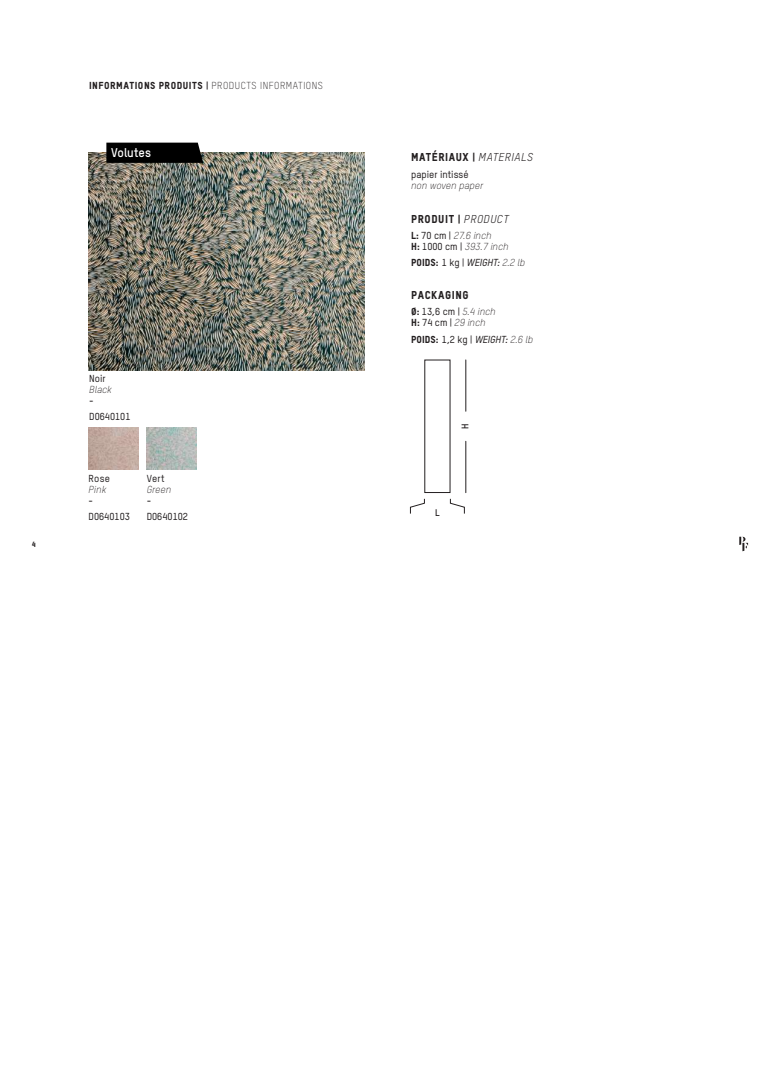
<style>
.page{position:relative;width:780px;height:1088px;background:#fff}
.page>*{position:absolute;margin:0;border:0;box-sizing:border-box;transform-origin:0 0}
.t1{font:700 12.5px "TSTAR";letter-spacing:.005em;color:#fff}
.t2{font:11.25px "TSTAR Headline";letter-spacing:.05em;color:#231f20}
.t3{font:italic 300 10px/11.2px "TSTAR";color:#231f20}
.t4{font:500 10px "TSTAR";color:#231f20}
.t5{font:italic 500 10px "TSTAR";color:#231f20}
.t6{font:10px "TSTAR Headline";letter-spacing:.05em;color:#231f20}
.t7{font:700 10px "TSTAR";color:#231f20}
.t8{font:700 9.5px "TSTAR";color:#231f20}
.t9{font:7.5px "TSTAR Headline";color:#231f20}
.s1{font-family:"TSTAR";font-weight:700}
.s2{font-family:"TSTAR";font-weight:300}
.s3{font-family:"TSTAR";font-style:italic}
.s4{font-family:"TSTAR Headline";font-weight:400;font-style:normal}
.s5{font-weight:500;font-style:normal}
.s6{font-style:normal}
.s7{font-weight:300}
</style>
<div class="page">
<svg style="left:739px;top:537px;width:9px;height:14px"></svg>
<img style="left:89px;top:153px;width:275px;height:218px">
<svg style="left:106px;top:143px;width:97px;height:20px"></svg>
<img style="left:89px;top:427px;width:49px;height:42px">
<img style="left:147px;top:427px;width:49px;height:42px">
<svg style="left:450px;top:498px;width:15px;height:16px"></svg>
<svg style="left:410px;top:498px;width:15px;height:16px"></svg>
<hr style="left:465px;top:441px;width:1px;height:52px;background:#231f20">
<hr style="left:465px;top:360px;width:1px;height:51px;background:#231f20">
<p class="t6" style="left:89px;top:79px;width:235px">INFORMATIONS PRODUITS <span class="s1">|</span> <span class="s2">PRODUCTS INFORMATIONS</span></p>
<p class="t1" style="left:111px;top:145px;width:41px">Volutes</p>
<p class="t9" style="left:32px;top:539px;width:5px">4</p>
<p class="t4" style="left:89px;top:372px;width:18px">Noir</p>
<p class="t3" style="left:89px;top:384px;width:24px">Black</p>
<p class="t7" style="left:89px;top:394px;width:6px">-</p>
<p class="t4" style="left:89px;top:411px;width:43px">D0640101</p>
<p class="t4" style="left:89px;top:472px;width:23px">Rose</p>
<p class="t3" style="left:89px;top:484px;width:19px">Pink</p>
<p class="t7" style="left:89px;top:494px;width:6px">-</p>
<p class="t4" style="left:89px;top:511px;width:43px">D0640103</p>
<p class="t4" style="left:147px;top:472px;width:19px">Vert</p>
<p class="t3" style="left:147px;top:484px;width:26px">Green</p>
<p class="t7" style="left:147px;top:494px;width:6px">-</p>
<p class="t4" style="left:147px;top:511px;width:43px">D0640102</p>
<p class="t2" style="left:411px;top:150px;width:123px">MATÉRIAUX | <span class="s3">MATERIALS</span></p>
<p class="t4" style="left:411px;top:168px;width:59px">papier intissé</p>
<p class="t3" style="left:411px;top:180px;width:74px">non woven paper</p>
<p class="t2" style="left:411px;top:212px;width:99px">PRODUIT | <span class="s3">PRODUCT</span></p>
<p class="t3" style="left:411px;top:230px;width:99px"><span class="s4">L:</span> <span class="s5">70 cm |</span> 27.6 inch<br><span class="s4">H:</span> <span class="s5">1000 cm |</span> 393.7 inch</p>
<p class="t5" style="left:411px;top:257px;width:115px"><span class="s4">POIDS:</span> <span class="s6">1 kg |</span> WEIGHT: <span class="s7">2.2 lb</span></p>
<p class="t2" style="left:411px;top:288px;width:59px">PACKAGING</p>
<p class="t3" style="left:411px;top:306px;width:86px"><span class="s4">Ø:</span> <span class="s5">13,6 cm |</span> 5.4 inch<br><span class="s4">H:</span> <span class="s5">74 cm |</span> 29 inch</p>
<p class="t5" style="left:411px;top:333px;width:123px"><span class="s4">POIDS:</span> <span class="s6">1,2 kg |</span> WEIGHT: <span class="s7">2.6 lb</span></p>
<p class="t8" style="left:459px;top:429px;width:7px;rotate:-90deg">H</p>
<p class="t8" style="left:435px;top:507px;width:6px">L</p>
</div>
